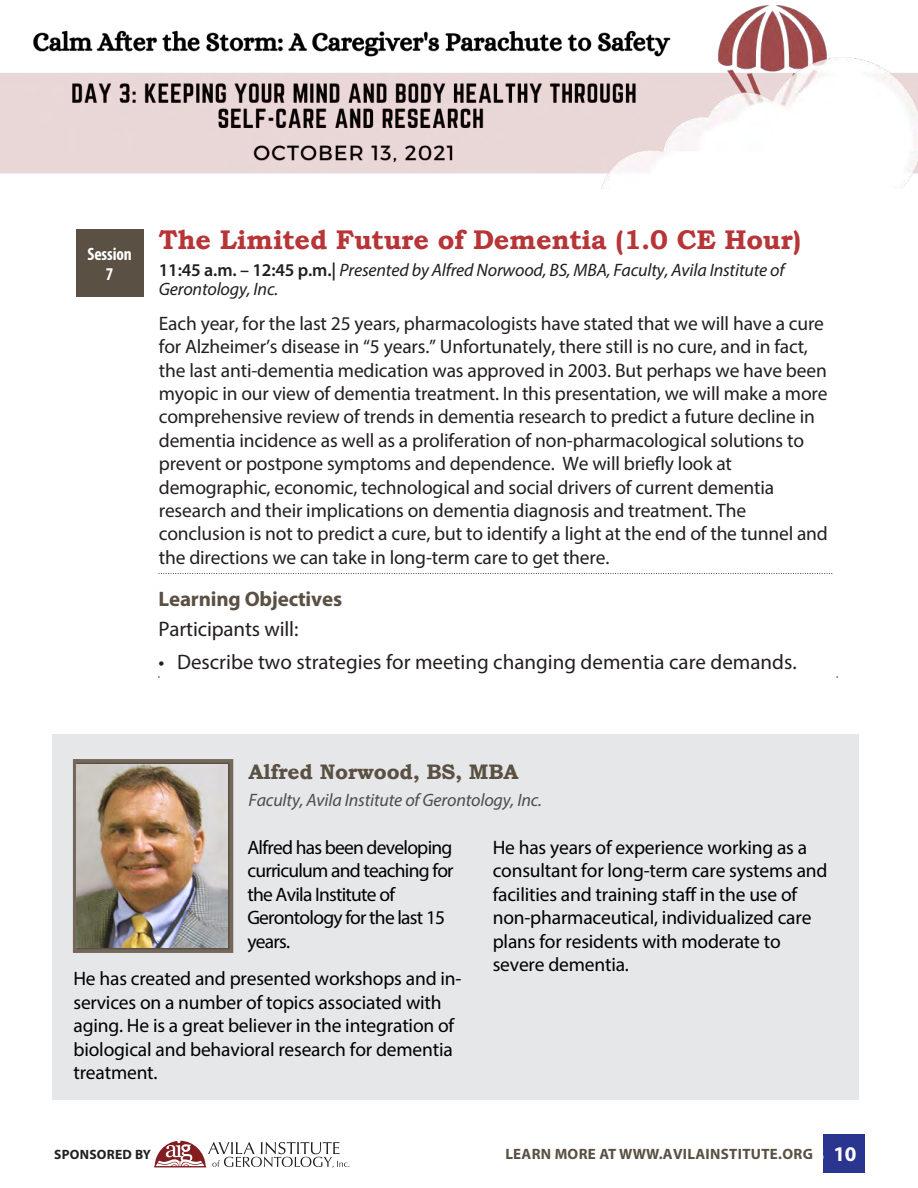
<style>
.page{position:relative;width:918px;height:1188px;background:#fff}
.page>*{position:absolute;margin:0;border:0;box-sizing:border-box;transform-origin:0 0}
.t1{font:700 27px "Bookman Old Style";letter-spacing:-.01em;color:#b73437}
.t2{font:21px "Myriad Pro";color:#231f20}
.t3{font:700 21px "Bookman Old Style";letter-spacing:-.01em;color:#5a5043}
.t4{font:700 21px "Myriad Pro";letter-spacing:-.01em;color:#5a5043}
.t5{font:19.5px/23.4px "Myriad Pro";letter-spacing:-.01em;color:#231f20}
.t6{font:19.5px/23.4px "Myriad Pro";letter-spacing:-.01em;color:#000}
.t7{font:19.5px/23.4px "Myriad Pro";letter-spacing:-.04em;color:#000}
.t8{font:italic 18px/18.9px "Myriad Pro";letter-spacing:-.01em;color:#231f20}
.t9{font:italic 18px "Myriad Pro";letter-spacing:-.01em;color:#4b4c4d}
.t10{font:700 condensed 18px/20.2px "Myriad Pro";letter-spacing:-.005em;color:#fff;text-align:center}
.t11{font:700 15px "Myriad Pro";letter-spacing:.02em;color:#5a5043}
.t12{font:700 13.5px "Myriad Pro";letter-spacing:.02em;color:#231f20}
.s1{font-style:inherit}
.s2{font-weight:600;font-style:normal}
.s3{font-size:21px;color:#fff}
</style>
<div class="page">
<img style="left:0;top:5px;width:918px;height:184px">
<svg style="left:154px;top:1141px;width:195px;height:27px"></svg>
<div style="left:824px;top:1134px;width:42px;height:39px;background:#29358f"></div>
<div style="left:76px;top:229px;width:67px;height:68px;background:#5a5043"></div>
<svg style="left:159px;top:573px;width:674px;height:1px"></svg>
<div style="left:53px;top:735px;width:806px;height:365px;background:#e6e7e9"></div>
<svg style="left:73px;top:759px;width:160px;height:194px;background:#73685c"></svg>
<img style="left:77px;top:764px;width:151px;height:183px">
<p class="t10" style="left:87px;top:244px;width:46px">Session<br>7</p>
<h1 class="t1" style="left:159px;top:220px;width:644px">The Limited Future of Dementia (1.0 <span class="s1">CE Hour</span>)</h1>
<p class="t8" style="left:159px;top:260px;width:627px"><span class="s2">11:45 a.m. – 12:45 p.m.|</span> Presented by Alfred Norwood, BS, MBA, Faculty, Avila Institute of<br>Gerontology, Inc.</p>
<p class="t5" style="left:159px;top:311px;width:671px">Each year, for the last 25 years, pharmacologists have stated that we will have a cure for Alzheimer’s disease in “5 years.” Unfortunately, there still is no cure, and in fact, the last anti-dementia medication was approved in 2003. But perhaps we have been myopic in our view of dementia treatment. In this presentation, we will make a more comprehensive review of trends in dementia research to predict a future decline in dementia incidence as well as a proliferation of non-pharmacological solutions to prevent or postpone symptoms and dependence. We will briefly look at demographic, economic, technological and social drivers of current dementia research and their implications on dementia diagnosis and treatment. The conclusion is not to predict a cure, but to identify a light at the end of the tunnel and the directions we can take in long-term care to get there.</p>
<p class="t4" style="left:159px;top:585px;width:185px">Learning Objectives</p>
<p class="t2" style="left:159px;top:616px;width:141px">Participants will:</p>
<p class="t2" style="left:159px;top:649px;width:640px">• Describe two strategies for meeting changing dementia care demands.</p>
<p class="t3" style="left:248px;top:756px;width:272px">Alfred Norwood, BS, MBA</p>
<p class="t9" style="left:248px;top:789px;width:295px">Faculty, Avila Institute of Gerontology, Inc.</p>
<p class="t7" style="left:247px;top:835px;width:208px">Alfred has been developing curriculum and teaching for the Avila Institute of<br>Gerontology for the last 15 years.</p>
<p class="t6" style="left:73px;top:967px;width:390px">He has created and presented workshops and in&shy;services on a number of topics associated with aging. He is a great believer in the integration of biological and behavioral research for dementia treatment.</p>
<p class="t6" style="left:493px;top:835px;width:336px">He has years of experience working as a consultant for long-term care systems and facilities and training staff in the use of non-pharmaceutical, individualized care plans for residents with moderate to severe dementia.</p>
<p class="t12" style="left:54px;top:1145px;width:98px">SPONSORED BY</p>
<p class="t11" style="left:505px;top:1144px;width:353px">LEARN MORE AT WWW.AVILAINSTITUTE.ORG<span class="s3">3 10</span></p>
</div>
